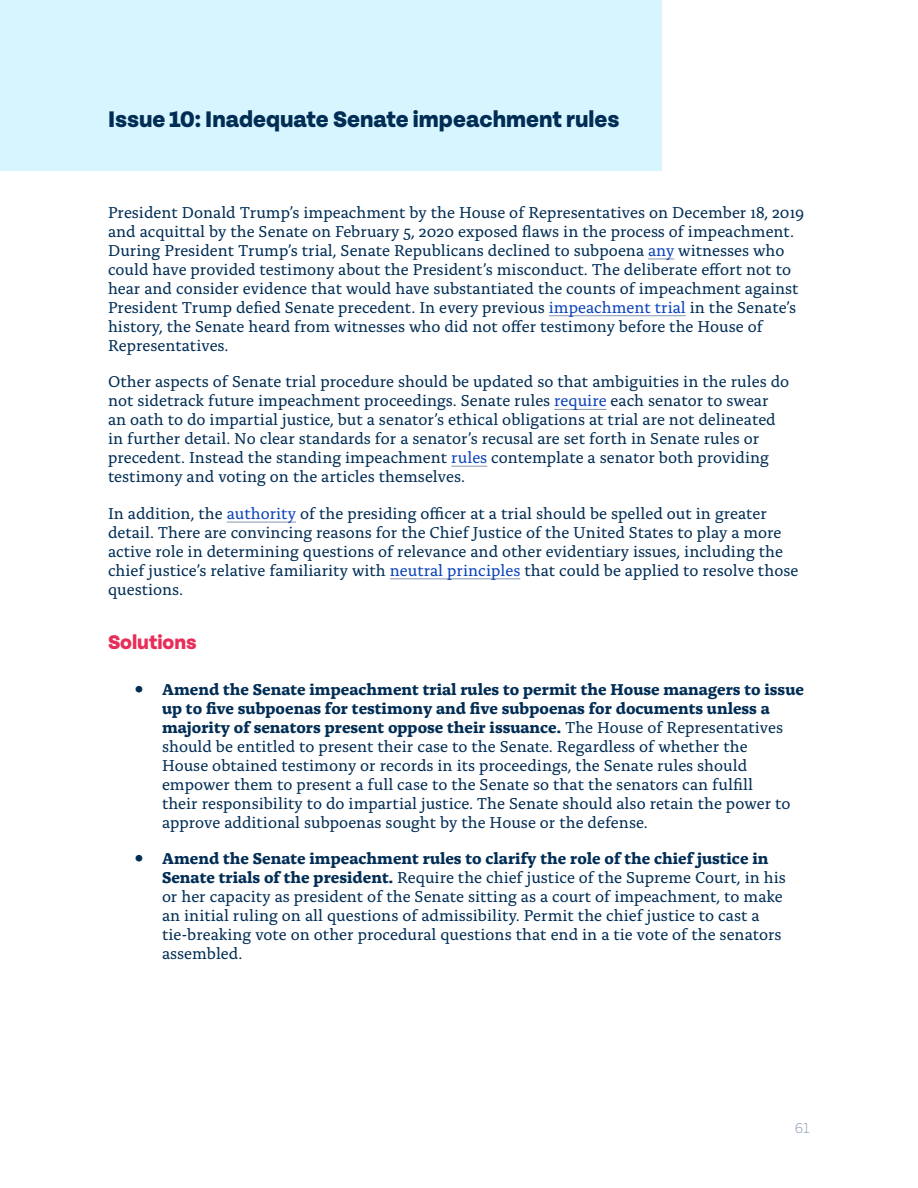
<style>
.page{position:relative;width:918px;height:1188px;background:#fff}
.page>*{position:absolute;margin:0;border:0;box-sizing:border-box;transform-origin:0 0}
.Issue_Heading{font:800 24px "Tenon";color:#012d55}
.Solutions_Heading{font:800 21px "Tenon";color:#e82d59}
.t1{font:16.5px/18.9px "Alda OTCEV";color:#012d55}
.t2{font:200 15px "Tenon";color:#8695ac}
.s1{color:#0a42bb}
.s2{font-family:"Farnham Display";font-weight:900;font-size:19.5px}
.s3{font-weight:700}
</style>
<div class="page">
<div style="left:0;top:0;width:662px;height:170px;background:#d6f5ff"></div>
<svg style="left:648px;top:259px;width:26px;height:1px"></svg>
<hr style="left:549px;top:315px;width:137px;height:1px;background:#8696ae">
<hr style="left:554px;top:409px;width:53px;height:1px;background:#8696ae">
<hr style="left:451px;top:466px;width:36px;height:1px;background:#8696ae">
<hr style="left:227px;top:522px;width:69px;height:1px;background:#8696ae">
<hr style="left:390px;top:578px;width:130px;height:1px;background:#8696ae">
<p class="Issue_Heading" style="left:108px;top:107px;width:513px">Issue 10: Inadequate Senate impeachment rules</p>
<p class="t1" style="left:108px;top:202px;width:698px">President Donald Trump’s impeachment by the House of Representatives on December 18, 2019 and acquittal by the Senate on February 5, 2020 exposed flaws in the process of impeachment.<br>During President Trump’s trial, Senate Republicans declined to subpoena <span class="s1">any</span> witnesses who could have provided testimony about the President’s misconduct. The deliberate effort not to hear and consider evidence that would have substantiated the counts of impeachment against President Trump defied Senate precedent. In every previous <span class="s1">impeachment trial</span> in the Senate’s history, the Senate heard from witnesses who did not offer testimony before the House of Representatives.</p>
<p class="t1" style="left:108px;top:371px;width:683px">Other aspects of Senate trial procedure should be updated so that ambiguities in the rules do not sidetrack future impeachment proceedings. Senate rules <span class="s1">require</span> each senator to swear an oath to do impartial justice, but a senator’s ethical obligations at trial are not delineated in further detail. No clear standards for a senator’s recusal are set forth in Senate rules or precedent. Instead the standing impeachment <span class="s1">rules</span> contemplate a senator both providing testimony and voting on the articles themselves.</p>
<p class="t1" style="left:108px;top:503px;width:692px">In addition, the <span class="s1">authority</span> of the presiding officer at a trial should be spelled out in greater detail. There are convincing reasons for the Chief Justice of the United States to play a more active role in determining questions of relevance and other evidentiary issues, including the chief justice’s relative familiarity with <span class="s1">neutral principles</span> that could be applied to resolve those questions.</p>
<p class="Solutions_Heading" style="left:108px;top:631px;width:90px">Solutions</p>
<p class="t1" style="left:162px;top:679px;width:643px;text-indent:-27px"><span class="s2">•</span> <span class="s3">Amend the Senate impeachment trial rules to permit the House managers to issue up to five subpoenas for testimony and five subpoenas for documents unless a majority of senators present oppose their issuance.</span> The House of Representatives should be entitled to present their case to the Senate. Regardless of whether the<br>House obtained testimony or records in its proceedings, the Senate rules should empower them to present a full case to the Senate so that the senators can fulfill<br>their responsibility to do impartial justice. The Senate should also retain the power to approve additional subpoenas sought by the House or the defense.</p>
<p class="t1" style="left:162px;top:848px;width:625px;text-indent:-27px"><span class="s2">•</span> <span class="s3">Amend the Senate impeachment rules to clarify the role of the chief justice in Senate trials of the president.</span> Require the chief justice of the Supreme Court, in his or her capacity as president of the Senate sitting as a court of impeachment, to make an initial ruling on all questions of admissibility. Permit the chief justice to cast a tie-breaking vote on other procedural questions that end in a tie vote of the senators assembled.</p>
<p class="t2" style="left:795px;top:1120px;width:17px">61</p>
</div>
